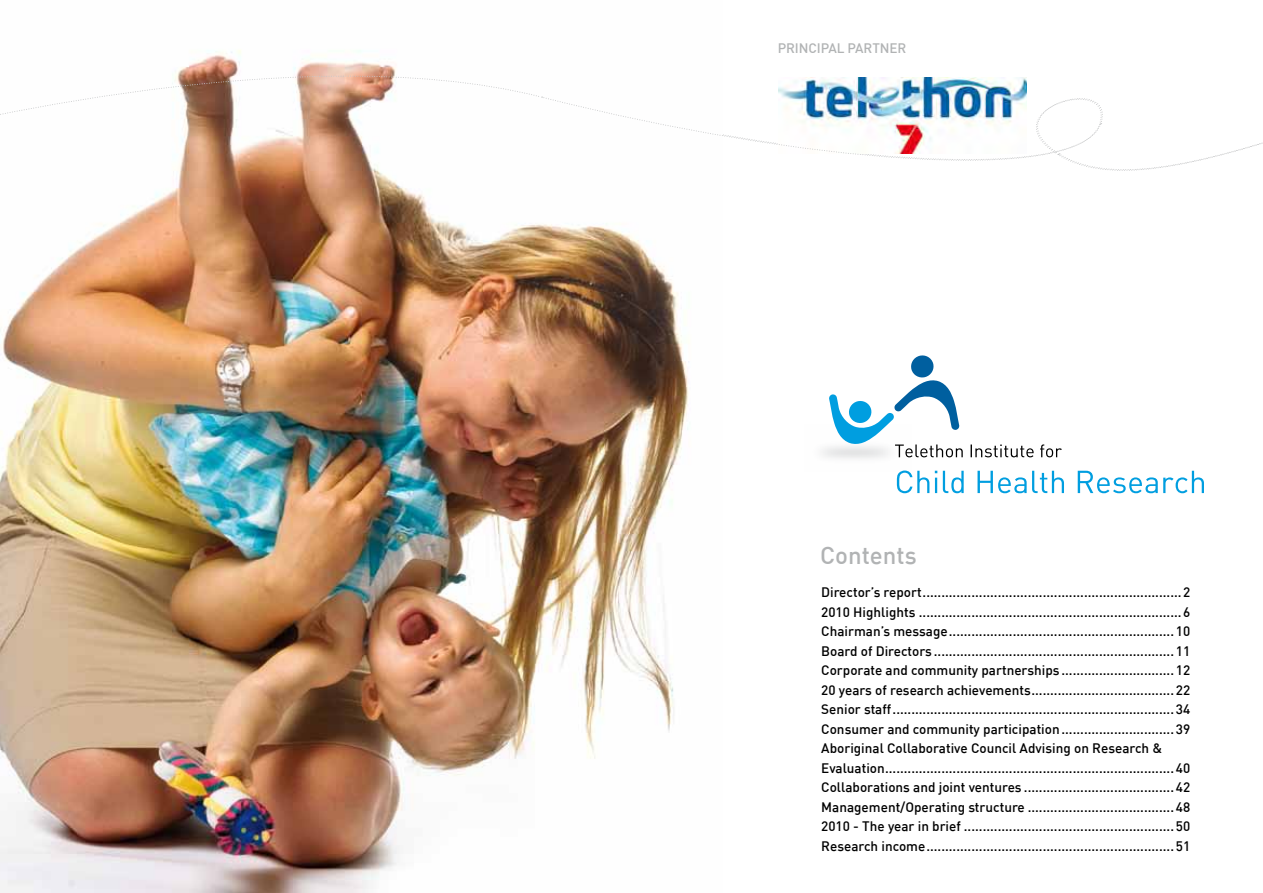
<style>
.page{position:relative;width:1263px;height:893px;background:#fff}
.page>*{position:absolute;margin:0;border:0;box-sizing:border-box;transform-origin:0 0}
.t1{font:500 24px "DIN";color:#b1b3b4}
.t2{font:500 13.5px/19.5px "DIN";color:#000}
.t3{font:500 13.5px "DIN";color:#b1b3b4}
</style>
<div class="page">
<img style="left:779px;top:78px;width:210px;height:19px">
<img style="left:0;top:96px;width:689px;height:797px">
<svg style="left:0;top:50px;width:541px;height:94px"></svg>
<svg style="left:543px;top:97px;width:446px;height:88px"></svg>
<svg style="left:989px;top:77px;width:274px;height:94px"></svg>
<img style="left:822px;top:447px;width:89px;height:24px">
<svg style="left:897px;top:471px;width:307px;height:22px"></svg>
<svg style="left:829px;top:355px;width:233px;height:102px"></svg>
<p class="t3" style="left:778px;top:39px;width:16px">princi</p>
<p class="t3" style="left:821px;top:39px;width:39px">pal partner</p>
<h1 class="t1" style="left:820px;top:540px;width:98px">Contents</h1>
<p class="t2" style="left:821px;top:582px;width:370px">Director’s report.....................................................................2<br>2010 Highlights ......................................................................6<br>Chairman’s message............................................................ 10<br>Board of Directors ................................................................ 11<br>Corporate and community partnerships .............................. 12<br>20 years of research achievements...................................... 22<br>Senior staff........................................................................... 34<br>Consumer and community participation.............................. 39<br>Aboriginal Collaborative Council Advising on Research &amp; Evaluation............................................................................. 40<br>Collaborations and joint ventures ........................................ 42<br>Management/Operating structure ....................................... 48<br>2010 - The year in brief ........................................................ 50<br>Research income.................................................................. 51</p>
</div>
